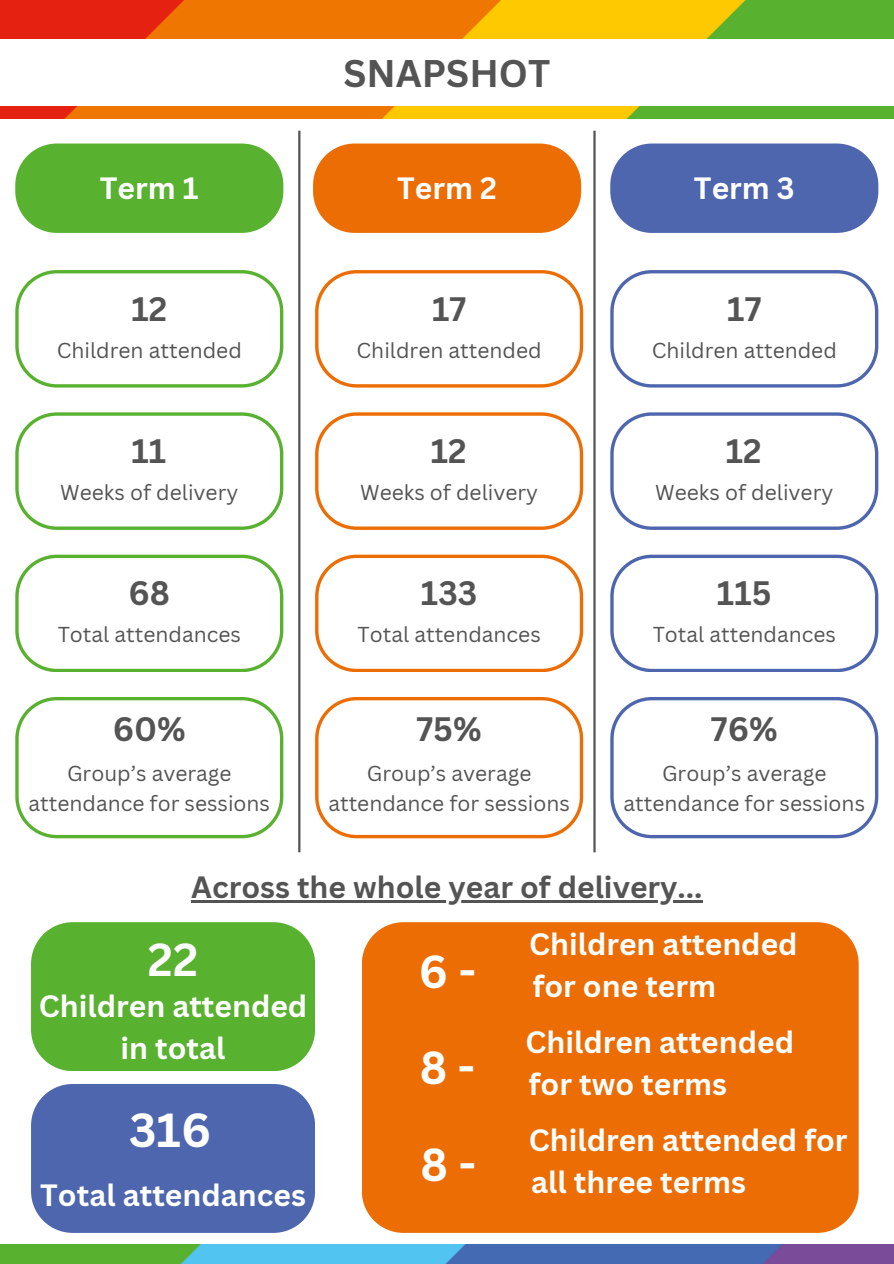
<style>
.page{position:relative;width:894px;height:1264px;background:#fff}
.page>*{position:absolute;margin:0;border:0;box-sizing:border-box;transform-origin:0 0}
.t1{font:700 46.5px "Canva Sans";color:#fff}
.t2{font:700 45px "Canva Sans";color:#fff}
.t3{font:700 37.5px "Canva Sans";color:#545454}
.t4{font:700 33px "Canva Sans";color:#545454}
.t5{font:700 30px/41.7px "Canva Sans";color:#fff}
.t6{font:700 30px "Canva Sans";color:#545454}
.t7{font:21px/29.2px "Canva Sans";color:#545454;text-align:center}
</style>
<div class="page">
<img style="left:0;top:0;width:893px;height:38px">
<img style="left:0;top:1244px;width:247px;height:19px">
<img style="left:247px;top:1244px;width:646px;height:19px">
<img style="left:0;top:106px;width:893px;height:13px">
<hr style="left:298px;top:131px;width:2px;height:721px;background:#545454">
<svg style="left:15px;top:143px;width:268px;height:90px;background:#64b63e"></svg>
<svg style="left:313px;top:143px;width:268px;height:90px;background:#ee7616"></svg>
<svg style="left:610px;top:143px;width:268px;height:90px;background:#5a70b3"></svg>
<svg style="left:15px;top:270px;width:268px;height:117px"></svg>
<svg style="left:15px;top:412px;width:268px;height:117px"></svg>
<svg style="left:15px;top:554px;width:268px;height:117px"></svg>
<svg style="left:15px;top:697px;width:268px;height:141px"></svg>
<hr style="left:593px;top:131px;width:2px;height:721px;background:#545454">
<svg style="left:315px;top:270px;width:268px;height:117px"></svg>
<svg style="left:315px;top:412px;width:268px;height:117px"></svg>
<svg style="left:315px;top:554px;width:268px;height:117px"></svg>
<svg style="left:315px;top:697px;width:268px;height:141px"></svg>
<svg style="left:610px;top:270px;width:268px;height:117px"></svg>
<svg style="left:610px;top:412px;width:268px;height:117px"></svg>
<svg style="left:610px;top:554px;width:268px;height:117px"></svg>
<svg style="left:610px;top:697px;width:268px;height:141px"></svg>
<hr style="left:191px;top:900px;width:511px;height:2px;background:#545454">
<div style="left:31px;top:922px;width:284px;height:149px;background:#59b130"></div>
<div style="left:362px;top:922px;width:496px;height:310px;background:#ed6d05"></div>
<div style="left:31px;top:1084px;width:284px;height:148px;background:#4e66ae"></div>
<h3 class="t3" style="left:343px;top:46px;width:208px">SNAPSHOT</h3>
<p class="t5" style="left:100px;top:166px;width:100px">Term 1</p>
<h2 class="t5" style="left:397px;top:166px;width:101px">Term 2</h2>
<p class="t5" style="left:693px;top:166px;width:102px">Term 3</p>
<p class="t4" style="left:131px;top:285px;width:37px">12</p>
<p class="t4" style="left:432px;top:285px;width:36px">17</p>
<p class="t4" style="left:727px;top:285px;width:36px">17</p>
<p class="t7" style="left:57px;top:335px;width:186px">Children attended</p>
<h3 class="t7" style="left:356px;top:335px;width:186px">Children attended</h3>
<p class="t7" style="left:651px;top:335px;width:186px">Children attended</p>
<p class="t4" style="left:131px;top:428px;width:36px">11</p>
<p class="t4" style="left:430px;top:428px;width:37px">12</p>
<p class="t4" style="left:725px;top:428px;width:37px">12</p>
<p class="t7" style="left:60px;top:477px;width:179px">Weeks of delivery</p>
<h3 class="t7" style="left:360px;top:477px;width:179px">Weeks of delivery</h3>
<h3 class="t7" style="left:655px;top:477px;width:179px">Weeks of delivery</h3>
<p class="t4" style="left:128px;top:570px;width:43px">68</p>
<p class="t4" style="left:421px;top:570px;width:58px">133</p>
<p class="t4" style="left:716px;top:570px;width:56px">115</p>
<p class="t7" style="left:58px;top:619px;width:185px">Total attendances</p>
<p class="t7" style="left:357px;top:619px;width:185px">Total attendances</p>
<h3 class="t7" style="left:652px;top:619px;width:185px">Total attendances</h3>
<p class="t4" style="left:113px;top:705px;width:74px">60%</p>
<h3 class="t4" style="left:416px;top:705px;width:67px">75%</h3>
<p class="t4" style="left:710px;top:705px;width:68px">76%</p>
<p class="t7" style="left:29px;top:758px;width:243px">Group’s average attendance for sessions</p>
<p class="t7" style="left:328px;top:758px;width:243px">Group’s average attendance for sessions</p>
<p class="t7" style="left:623px;top:758px;width:243px">Group’s average attendance for sessions</p>
<h3 class="t6" style="left:191px;top:865px;width:512px">Across the whole year of delivery...</h3>
<p class="t2" style="left:148px;top:927px;width:52px">22</p>
<p class="t5" style="left:39px;top:985px;width:270px;text-align:center">Children attended in total</p>
<h1 class="t1" style="left:129px;top:1097px;width:84px">316</h1>
<h3 class="t5" style="left:40px;top:1173px;width:267px">Total attendances</h3>
<h3 class="t2" style="left:419px;top:939px;width:59px">6-</h3>
<h3 class="t2" style="left:419px;top:1036px;width:57px">8-</h3>
<h3 class="t2" style="left:420px;top:1133px;width:57px">8-</h3>
<h3 class="t5" style="left:529px;top:922px;width:270px">Children attended for one term</h3>
<h3 class="t5" style="left:525px;top:1020px;width:270px">Children attended for two terms</h3>
<h3 class="t5" style="left:528px;top:1118px;width:320px">Children attended for all three terms</h3>
</div>
